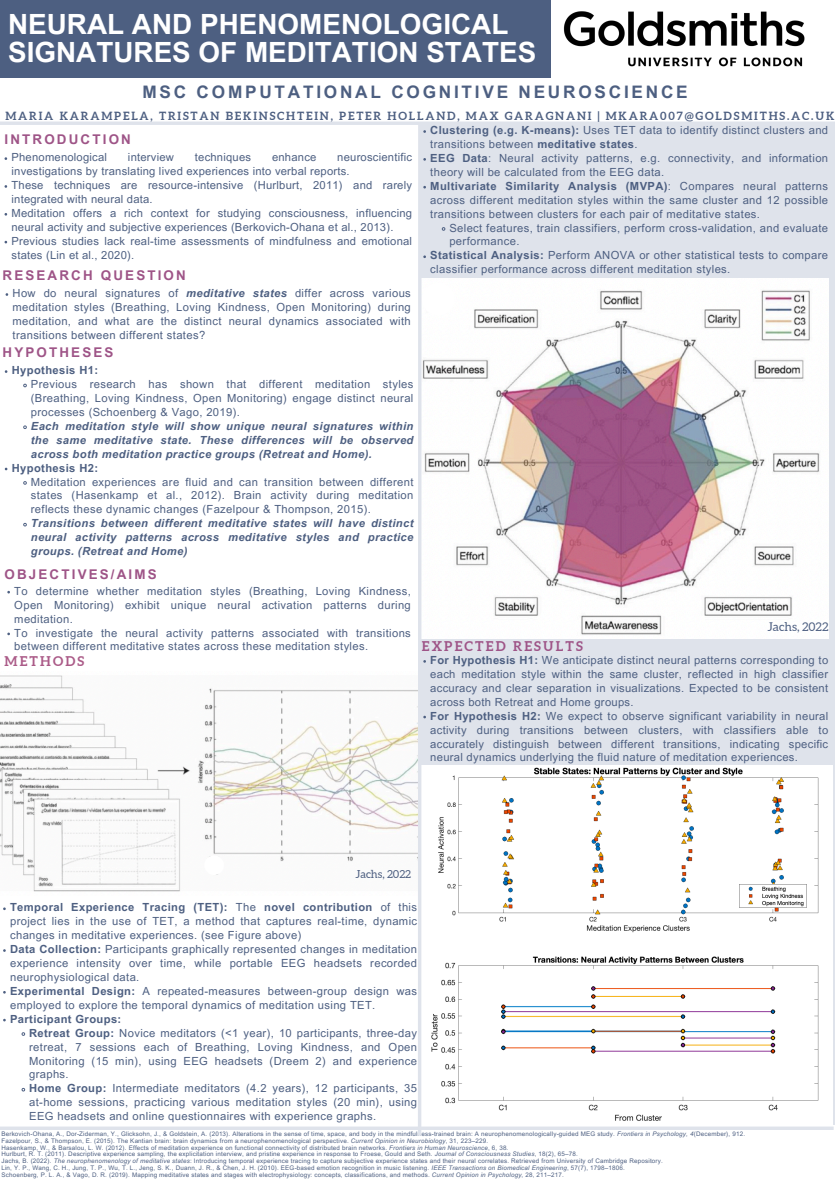
<style>
.page{position:relative;width:835px;height:1180px;background:#fff}
.page>*{position:absolute;margin:0;border:0;box-sizing:border-box;transform-origin:0 0}
.t1{font:700 27.86px/28.1px "Arial MT Pro";color:#fff}
.t2{font:700 17.22px "Arial MT Pro";letter-spacing:.16em;color:#4d5f81}
.t3{font:700 13.4px "Arial MT Pro";letter-spacing:.16em;color:#9e5487}
.t4{font:700 13.4px "Aleo";letter-spacing:.16em;color:#9e5487}
.t5{font:700 13.4px "Aleo";letter-spacing:.16em;color:#ab5b88}
.t6{font:12.07px "Aleo";color:#4d5f81}
.t7{font:700 11.3px "Aleo";letter-spacing:.16em;color:#4d5f81}
.t8{font:11.2px/13.9px "Arial MT Pro";letter-spacing:.035em;color:#4d5f81;text-align:justify}
.t9{font:italic 700 11.2px/13.9px "Arial MT Pro";letter-spacing:.035em;color:#4d5f81;text-align:justify}
.t10{font:700 11.2px "Arial MT Pro";letter-spacing:.035em;color:#4d5f81}
.t11{font:11.06px "Aleo";color:#4d5f81}
.t12{font:6.23px "Arial MT Pro";letter-spacing:.03em;color:#4d5f81}
.s1{font-weight:700;font-style:italic}
.s2{font-weight:700}
.s3{font-style:italic}
</style>
<div class="page">
<div style="left:419px;top:721px;width:415px;height:404px;background:#dfe3eb"></div>
<img style="left:563px;top:11px;width:242px;height:56px">
<div style="left:0;top:0;width:550px;height:78px;background:#4d5f81"></div>
<div style="left:419px;top:123px;width:415px;height:601px;background:#dfe3eb"></div>
<svg style="left:442px;top:227px;width:3px;height:4px"></svg>
<img style="left:426px;top:278px;width:402px;height:360px">
<img style="left:0;top:675px;width:416px;height:217px">
<svg style="left:0;top:1126px;width:833px;height:4px;fill:#dfe3eb"></svg>
<hr style="left:0;top:122px;width:834px;height:3px;background:#dfe3eb">
<div style="left:422px;top:283px;width:32px;height:32px;background:#fff;border-radius:50%"></div>
<div style="left:204px;top:855px;width:20px;height:20px;background:#fff;border-radius:50%"></div>
<img style="left:426px;top:765px;width:406px;height:360px">
<svg style="left:23px;top:384px;width:4px;height:3px"></svg>
<svg style="left:23px;top:426px;width:4px;height:3px"></svg>
<svg style="left:23px;top:481px;width:4px;height:3px"></svg>
<svg style="left:23px;top:523px;width:4px;height:3px"></svg>
<svg style="left:416px;top:121px;width:10px;height:1015px"></svg>
<h3 class="t1" style="left:8px;top:14px;width:529px">NEURAL AND PHENOMENOLOGICAL<br>SIGNATURES OF MEDITATION STATES</h3>
<p class="t2" style="left:142px;top:85px;width:546px">MSC COMPUTATIONAL COGNITIVE NEUROSCIENCE</p>
<p class="t7" style="left:5px;top:110px;width:830px">MARIA KARAMPELA, TRISTAN BEKINSCHTEIN, PETER HOLLAND, MAX GARAGNANI | MKARA007@GOLDSMITHS.AC.UK</p>
<p class="t3" style="left:5px;top:135px;width:128px">INTRODUCTION</p>
<p class="t8" style="left:12px;top:152px;width:97px">Phenomenological</p>
<p class="t8" style="left:128px;top:152px;width:47px">interview</p>
<p class="t8" style="left:195px;top:152px;width:58px">techniques</p>
<p class="t8" style="left:272px;top:152px;width:46px">enhance</p>
<p class="t8" style="left:12px;top:152px;width:402px;text-indent:326px">neuroscientific investigations by translating lived experiences into verbal reports.</p>
<h3 class="t8" style="left:12px;top:180px;width:402px">These techniques are resource-intensive (Hurlburt, 2011) and rarely integrated with neural data.</h3>
<p class="t8" style="left:12px;top:207px;width:402px">Meditation offers a rich context for studying consciousness, influencing neural activity and subjective experiences (Berkovich-Ohana et al., 2013).</p>
<h3 class="t8" style="left:12px;top:235px;width:402px">Previous studies lack real-time assessments of mindfulness and emotional states (Lin et al., 2020).</h3>
<p class="t3" style="left:3px;top:270px;width:185px">RESEARCH QUESTION</p>
<h6 class="t8" style="left:13px;top:288px;width:400px">How do neural signatures of <span class="s1">meditative states</span> differ across various meditation styles (Breathing, Loving Kindness, Open Monitoring) during meditation, and what are the distinct neural dynamics associated with transitions between different states?</h6>
<p class="t3" style="left:3px;top:347px;width:112px">HYPOTHESES</p>
<p class="t10" style="left:12px;top:366px;width:88px">Hypothesis H1:</p>
<p class="t8" style="left:31px;top:379px;width:384px">Previous research has shown that different meditation styles (Breathing, Loving Kindness, Open Monitoring) engage distinct neural processes (Schoenberg &amp; Vago, 2019).</p>
<p class="t9" style="left:31px;top:420px;width:384px">Each meditation style will show unique neural signatures within the same meditative state. These differences will be observed across both meditation practice groups (Retreat and Home).</p>
<p class="t10" style="left:12px;top:463px;width:88px">Hypothesis H2:</p>
<p class="t8" style="left:31px;top:476px;width:384px">Meditation experiences are fluid and can transition between different states (Hasenkamp et al., 2012). Brain activity during meditation reflects these dynamic changes (Fazelpour &amp; Thompson, 2015).</p>
<p class="t9" style="left:31px;top:518px;width:384px">Transitions between different meditative states will have distinct neural activity patterns across meditative styles and practice groups. (Retreat and Home)</p>
<p class="t3" style="left:5px;top:569px;width:154px">OBJECTIVES/AIMS</p>
<p class="t8" style="left:14px;top:585px;width:398px">To determine whether meditation styles (Breathing, Loving Kindness, Open Monitoring) exhibit unique neural activation patterns during meditation.</p>
<p class="t8" style="left:14px;top:627px;width:398px">To investigate the neural activity patterns associated with transitions between different meditative states across these meditation styles.</p>
<p class="t5" style="left:5px;top:653px;width:81px">METHODS</p>
<h2 class="t8" style="left:430px;top:125px;width:399px"><span class="s2">Clustering (e.g. K-means):</span> Uses TET data to identify distinct clusters and transitions between <span class="s2">meditative states</span>.</h2>
<h5 class="t8" style="left:430px;top:152px;width:399px"><span class="s2">EEG Data</span>: Neural activity patterns, e.g. connectivity, and information theory will be calculated from the EEG data.</h5>
<h6 class="t8" style="left:430px;top:180px;width:399px"><span class="s2">Multivariate Similarity Analysis (MVPA)</span>: Compares neural patterns across different meditation styles within the same cluster and 12 possible transitions between clusters for each pair of meditative states.</h6>
<p class="t8" style="left:449px;top:222px;width:380px">Select features, train classifiers, perform cross-validation, and evaluate performance.</p>
<p class="t8" style="left:430px;top:250px;width:399px"><span class="s2">Statistical Analysis:</span> Perform ANOVA or other statistical tests to compare classifier performance across different meditation styles.</p>
<h3 class="t4" style="left:422px;top:639px;width:162px">EXPECTED RESULTS</h3>
<p class="t6" style="left:767px;top:619px;width:62px">Jachs, 2022</p>
<p class="t8" style="left:430px;top:654px;width:399px"><span class="s2">For Hypothesis H1:</span> We anticipate distinct neural patterns corresponding to each meditation style within the same cluster, reflected in high classifier accuracy and clear separation in visualizations. Expected to be consistent across both Retreat and Home groups.</p>
<p class="t8" style="left:430px;top:710px;width:399px"><span class="s2">For Hypothesis H2:</span> We expect to observe significant variability in neural activity during transitions between clusters, with classifiers able to accurately distinguish between different transitions, indicating specific neural dynamics underlying the fluid nature of meditation experiences.</p>
<p class="t11" style="left:355px;top:868px;width:57px">Jachs, 2022</p>
<p class="t8" style="left:10px;top:902px;width:408px"><span class="s2">Temporal Experience Tracing (TET):</span> The <span class="s2">novel contribution</span> of this project lies in the use of TET, a method that captures real-time, dynamic changes in meditative experiences. (see Figure above)</p>
<p class="t8" style="left:10px;top:943px;width:408px"><span class="s2">Data Collection:</span> Participants graphically represented changes in meditation experience intensity over time, while portable EEG headsets recorded neurophysiological data.</p>
<p class="t8" style="left:10px;top:985px;width:408px"><span class="s2">Experimental Design:</span> A repeated-measures between-group design was employed to explore the temporal dynamics of meditation using TET.</p>
<p class="t10" style="left:10px;top:1014px;width:113px">Participant Groups:</p>
<p class="t8" style="left:29px;top:1027px;width:389px"><span class="s2">Retreat Group:</span> Novice meditators (&lt;1 year), 10 participants, three-day retreat, 7 sessions each of Breathing, Loving Kindness, and Open Monitoring (15 min), using EEG headsets (Dreem 2) and experience graphs.</p>
<p class="t8" style="left:29px;top:1083px;width:389px"><span class="s2">Home Group:</span> Intermediate meditators (4.2 years), 12 participants, 35 at-home sessions, practicing various meditation styles (20 min), using EEG headsets and online questionnaires with experience graphs.</p>
<p class="t12" style="left:1px;top:1131px;width:745px">Berkovich-Ohana, A., Dor-Ziderman, Y., Glicksohn, J., &amp; Goldstein, A. (2013). Alterations in the sense of time, space, and body in the mindfulness-trained brain: A neurophenomenologically-guided MEG study. <span class="s3">Frontiers in Psychology, 4</span>(December), 912.</p>
<p class="t12" style="left:1px;top:1138px;width:488px">Fazelpour, S., &amp; Thompson, E. (2015). The Kantian brain: brain dynamics from a neurophenomenological perspective. <span class="s3">Current Opinion in Neurobiology</span>, 31, 223–229.</p>
<p class="t12" style="left:1px;top:1145px;width:508px">Hasenkamp, W., &amp; Barsalou, L. W. (2012). Effects of meditation experience on functional connectivity of distributed brain networks. <span class="s3">Frontiers in Human Neuroscience</span>, 6, 38.</p>
<h3 class="t12" style="left:1px;top:1152px;width:578px">Hurlburt, R. T. (2011). Descriptive experience sampling, the explicitation interview, and pristine experience in response to Froese, Gould and Seth. <span class="s3">Journal of Consciousness Studies</span>, 18(2), 65–78.</h3>
<p class="t12" style="left:1px;top:1158px;width:663px">Jachs, B. (2022). <span class="s3">The neurophenomenology of meditative states</span>: Introducing temporal experience tracing to capture subjective experience states and their neural correlates. Retrieved from University of Cambridge Repository.</p>
<p class="t12" style="left:1px;top:1165px;width:625px">Lin, Y. P., Wang, C. H., Jung, T. P., Wu, T. L., Jeng, S. K., Duann, J. R., &amp; Chen, J. H. (2010). EEG-based emotion recognition in music listening. <span class="s3">IEEE Transactions on Biomedical Engineering</span>, 57(7), 1798–1806.</p>
<h3 class="t12" style="left:1px;top:1172px;width:564px">Schoenberg, P. L. A., &amp; Vago, D. R. (2019). Mapping meditative states and stages with electrophysiology: concepts, classifications, and methods. <span class="s3">Current Opinion in Psychology</span>, 28, 211–217.</h3>
</div>
